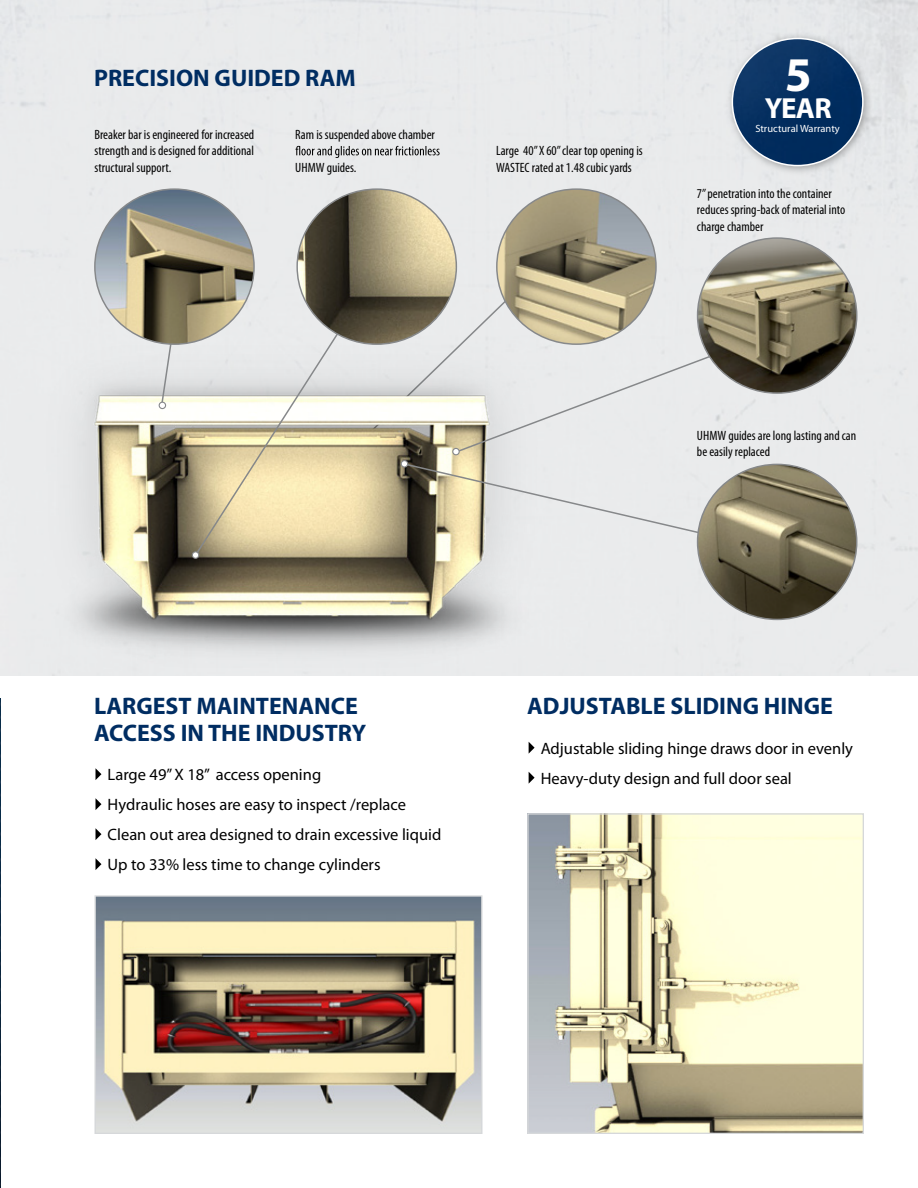
<style>
.page{position:relative;width:918px;height:1188px;background:#fff}
.page>*{position:absolute;margin:0;border:0;box-sizing:border-box;transform-origin:0 0}
.t1{font:700 48.6px "Myriad Pro";color:#fff}
.t2{font:700 29.1px "Myriad Pro";color:#fff}
.t3{font:700 24px/27px "Myriad Pro";color:#002d62}
.t4{font:16.5px/30px "Myriad Pro";color:#000}
.t5{font:condensed 13.5px/16.5px "Myriad Pro";color:#000}
.t6{font:10.5px "Myriad Pro";color:#fff}
</style>
<div class="page">
<img style="left:0;top:699px;width:1px;height:489px">
<svg style="left:726px;top:32px;width:147px;height:144px;fill:#e4e6e8"></svg>
<img style="left:732px;top:38px;width:131px;height:128px">
<svg style="left:96px;top:769px;width:5px;height:11px"></svg>
<svg style="left:96px;top:798px;width:5px;height:12px"></svg>
<svg style="left:96px;top:828px;width:5px;height:12px"></svg>
<svg style="left:96px;top:858px;width:5px;height:12px"></svg>
<svg style="left:529px;top:742px;width:6px;height:11px"></svg>
<svg style="left:529px;top:772px;width:6px;height:11px"></svg>
<img style="left:97px;top:897px;width:383px;height:235px">
<div style="left:95px;top:895px;width:387px;height:239px;border:1px solid #d6d8da"></div>
<img style="left:529px;top:815px;width:333px;height:317px">
<div style="left:527px;top:813px;width:337px;height:321px;border:1px solid #d6d8da"></div>
<img style="left:0;top:311px;width:567px;height:365px">
<svg style="left:295px;top:146px;width:145px;height:12px"></svg>
<svg style="left:160px;top:344px;width:20px;height:61px"></svg>
<img style="left:95px;top:189px;width:159px;height:155px">
<div style="left:159px;top:402px;width:7px;height:7px;background:#fff;border-radius:50%"></div>
<div style="left:159px;top:402px;width:7px;height:7px;border:1px solid #86888a;border-radius:50%"></div>
<svg style="left:195px;top:289px;width:172px;height:266px"></svg>
<svg style="left:355px;top:274px;width:405px;height:180px"></svg>
<div style="left:192px;top:552px;width:7px;height:6px;background:#fff;border-radius:50%"></div>
<div style="left:192px;top:551px;width:7px;height:8px;border:1px solid #86888a;border-radius:50%"></div>
<div style="left:453px;top:448px;width:6px;height:7px;background:#fff;border-radius:50%"></div>
<div style="left:452px;top:448px;width:8px;height:7px;border:1px solid #86888a;border-radius:50%"></div>
<img style="left:297px;top:189px;width:159px;height:155px">
<img style="left:497px;top:189px;width:159px;height:155px">
<img style="left:698px;top:238px;width:159px;height:155px">
<svg style="left:404px;top:463px;width:307px;height:74px"></svg>
<div style="left:401px;top:461px;width:7px;height:6px;background:#fff;border-radius:50%"></div>
<div style="left:401px;top:460px;width:7px;height:8px;border:1px solid #86888a;border-radius:50%"></div>
<img style="left:698px;top:464px;width:159px;height:155px">
<h3 class="t3" style="left:94px;top:64px;width:263px">PRECISION GUIDED RAM</h3>
<p class="t5" style="left:95px;top:126px;width:161px;text-align:justify">Breaker bar is engineered for increased strength and is designed for additional structural support.</p>
<p class="t5" style="left:295px;top:126px;width:141px">Ram is suspended above chamber</p>
<p class="t5" style="left:295px;top:159px;width:63px">UHMW guides.</p>
<p class="t5" style="left:496px;top:142px;width:148px">Large 40” X 60” clear top opening is<br>WASTEC rated at 1.48 cubic yards</p>
<h1 class="t1" style="left:785px;top:43px;width:28px">5</h1>
<h2 class="t2" style="left:765px;top:89px;width:68px">YEAR</h2>
<p class="t6" style="left:755px;top:122px;width:86px">Structural Warranty</p>
<p class="t5" style="left:697px;top:185px;width:150px">7” penetration into the container reduces spring-back of material into charge chamber</p>
<p class="t5" style="left:697px;top:427px;width:161px">UHMW guides are long lasting and can be easily replaced</p>
<h3 class="t3" style="left:94px;top:691px;width:274px">LARGEST MAINTENANCE<br>ACCESS IN THE INDUSTRY</h3>
<h3 class="t3" style="left:527px;top:691px;width:307px">ADJUSTABLE SLIDING HINGE</h3>
<p class="t4" style="left:108px;top:759px;width:335px">Large 49” X 18” access opening<br>Hydraulic hoses are easy to inspect /replace Clean out area designed to drain excessive liquid Up to 33% less time to change cylinders</p>
<p class="t4" style="left:541px;top:733px;width:314px">Adjustable sliding hinge draws door in evenly<br>Heavy-duty design and full door seal</p>
</div>
